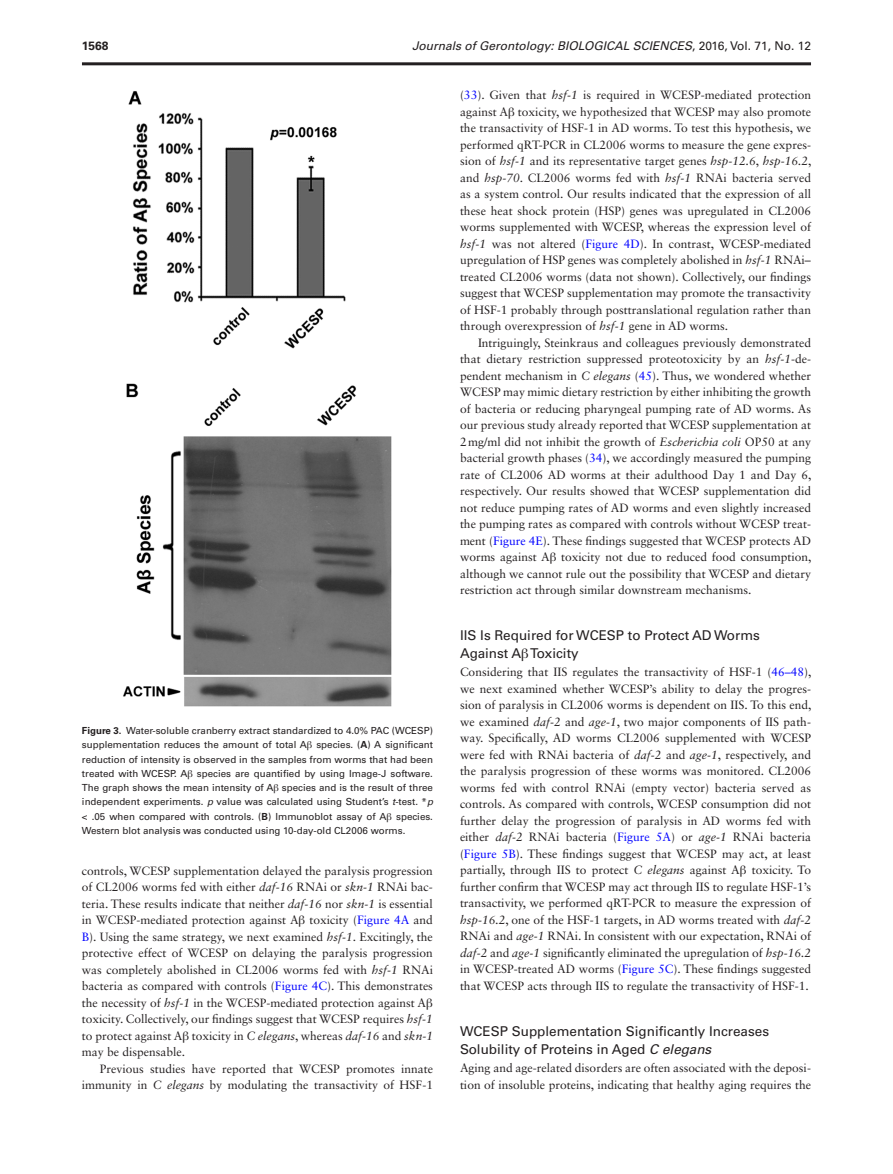
<style>
.page{position:relative;width:893px;height:1174px;background:#fff}
.page>*{position:absolute;margin:0;border:0;box-sizing:border-box;transform-origin:0 0}
.t1{font:13.5px/18px "Univers LT Std";color:#231f20}
.t2{font:12px/16.5px "Sabon LT Std";color:#231f20;text-align:justify}
.t3{font:italic 12px "Univers LT Std";color:#231f20}
.t4{font:700 12px "Univers LT Std";color:#231f20}
.t5{font:9.75px/14.2px "Univers LT Std";color:#231f20;text-align:justify}
.s1{font-style:normal}
.s2{font-weight:700}
.s3{font-family:"Gandhari Unicode"}
.s4{font-style:italic}
.s5{color:#00f}
</style>
<div class="page">
<img style="left:123px;top:91px;width:269px;height:616px">
<hr style="left:82px;top:62px;width:729px;height:3px;background:#231f20">
<p class="t4" style="left:82px;top:39px;width:28px">1568</p>
<p class="t3" style="left:412px;top:39px;width:400px">Journals of Gerontology: BIOLOGICAL SCIENCES<span class="s1">, 2016, Vol. 71, No. 12</span></p>
<p class="t5" style="left:82px;top:723px;width:353px"><span class="s2">Figure 3.</span> Water-soluble cranberry extract standardized to 4.0% PAC (WCESP) supplementation reduces the amount of total A<span class="s3">β</span> species. (<span class="s2">A</span>) A significant reduction of intensity is observed in the samples from worms that had been treated with WCESP. A<span class="s3">β</span> species are quantified by using Image-J software.<br>The graph shows the mean intensity of A<span class="s3">β</span> species and is the result of three independent experiments. <span class="s4">p</span> value was calculated using Student’s <span class="s4">t</span>-test. *<span class="s4">p </span>&lt; .05 when compared with controls. (<span class="s2">B</span>) Immunoblot assay of A<span class="s3">β</span> species.<br>Western blot analysis was conducted using 10-day-old CL2006 worms.</p>
<p class="t2" style="left:82px;top:862px;width:353px">controls, WCESP supplementation delayed the paralysis progression of CL2006 worms fed with either <span class="s4">daf-16</span> RNAi or <span class="s4">skn-1</span> RNAi bac&shy;teria. These results indicate that neither <span class="s4">daf-16</span> nor <span class="s4">skn-1</span> is essential in WCESP-mediated protection against A<span class="s3">β</span> toxicity (<span class="s5">Figure 4A</span> and <span class="s5">B</span>). Using the same strategy, we next examined <span class="s4">hsf-1</span>. Excitingly, the protective effect of WCESP on delaying the paralysis progression was completely abolished in CL2006 worms fed with <span class="s4">hsf-1</span> RNAi bacteria as compared with controls (<span class="s5">Figure 4C</span>). This demonstrates the necessity of <span class="s4">hsf-1</span> in the WCESP-mediated protection against A<span class="s3">β </span>toxicity. Collectively, our findings suggest that WCESP requires <span class="s4">hsf-1 </span>to protect against A<span class="s3">β</span> toxicity in <span class="s4">C elegans</span>, whereas <span class="s4">daf-16</span> and <span class="s4">skn-1 </span>may be dispensable.</p>
<p class="t2" style="left:82px;top:1060px;width:353px;text-align:right">Previous studies have reported that WCESP promotes innate immunity in <span class="s4">C elegans</span> by modulating the transactivity of HSF-1</p>
<p class="t2" style="left:460px;top:87px;width:353px">(<span class="s5">33</span>). Given that <span class="s4">hsf-1</span> is required in WCESP-mediated protection against A<span class="s3">β</span> toxicity, we hypothesized that WCESP may also promote the transactivity of HSF-1 in AD worms. To test this hypothesis, we performed qRT-PCR in CL2006 worms to measure the gene expres&shy;sion of <span class="s4">hsf-1</span> and its representative target genes <span class="s4">hsp-12.6</span>, <span class="s4">hsp-16.2</span>, and <span class="s4">hsp-70</span>. CL2006 worms fed with <span class="s4">hsf-1</span> RNAi bacteria served as a system control. Our results indicated that the expression of all these heat shock protein (HSP) genes was upregulated in CL2006 worms supplemented with WCESP, whereas the expression level of <span class="s4">hsf-1</span> was not altered (<span class="s5">Figure 4D</span>). In contrast, WCESP-mediated upregulation of HSP genes was completely abolished in <span class="s4">hsf-1</span> RNAi– treated CL2006 worms (data not shown). Collectively, our findings suggest that WCESP supplementation may promote the transactivity of HSF-1 probably through posttranslational regulation rather than through overexpression of <span class="s4">hsf-1</span> gene in AD worms.</p>
<p class="t2" style="left:460px;top:334px;width:353px;text-indent:18px">Intriguingly, Steinkraus and colleagues previously demonstrated that dietary restriction suppressed proteotoxicity by an <span class="s4">hsf-1</span>-de&shy;pendent mechanism in <span class="s4">C elegans</span> (<span class="s5">45</span>). Thus, we wondered whether WCESP may mimic dietary restriction by either inhibiting the growth of bacteria or reducing pharyngeal pumping rate of AD worms. As our previous study already reported that WCESP supplementation at 2mg/ml did not inhibit the growth of <span class="s4">Escherichia coli</span> OP50 at any bacterial growth phases (<span class="s5">34</span>), we accordingly measured the pumping rate of CL2006 AD worms at their adulthood Day 1 and Day 6, respectively. Our results showed that WCESP supplementation did not reduce pumping rates of AD worms and even slightly increased the pumping rates as compared with controls without WCESP treat&shy;ment (<span class="s5">Figure 4E</span>). These findings suggested that WCESP protects AD worms against A<span class="s3">β</span> toxicity not due to reduced food consumption, although we cannot rule out the possibility that WCESP and dietary restriction act through similar downstream mechanisms.</p>
<p class="t1" style="left:460px;top:626px;width:301px">IIS Is Required for WCESP to Protect AD Worms<br>Against A<span class="s3">β</span> Toxicity</p>
<p class="t2" style="left:460px;top:663px;width:353px">Considering that IIS regulates the transactivity of HSF-1 (<span class="s5">46–48</span>), we next examined whether WCESP’s ability to delay the progres&shy;sion of paralysis in CL2006 worms is dependent on IIS. To this end, we examined <span class="s4">daf-2</span> and <span class="s4">age-1</span>, two major components of IIS path&shy;way. Specifically, AD worms CL2006 supplemented with WCESP were fed with RNAi bacteria of <span class="s4">daf-2</span> and <span class="s4">age-1</span>, respectively, and the paralysis progression of these worms was monitored. CL2006 worms fed with control RNAi (empty vector) bacteria served as controls. As compared with controls, WCESP consumption did not further delay the progression of paralysis in AD worms fed with either <span class="s4">daf-2</span> RNAi bacteria (<span class="s5">Figure 5A</span>) or <span class="s4">age-1</span> RNAi bacteria (<span class="s5">Figure 5B</span>). These findings suggest that WCESP may act, at least partially, through IIS to protect <span class="s4">C elegans</span> against A<span class="s3">β</span> toxicity. To further confirm that WCESP may act through IIS to regulate HSF-1’s transactivity, we performed qRT-PCR to measure the expression of <span class="s4">hsp-16.2</span>, one of the HSF-1 targets, in AD worms treated with <span class="s4">daf-2<br></span>RNAi and <span class="s4">age-1</span> RNAi. In consistent with our expectation, RNAi of <span class="s4">daf-2</span> and <span class="s4">age-1</span> significantly eliminated the upregulation of <span class="s4">hsp-16.2 </span>in WCESP-treated AD worms (<span class="s5">Figure 5C</span>). These findings suggested that WCESP acts through IIS to regulate the transactivity of HSF-1.</p>
<p class="t1" style="left:460px;top:1022px;width:311px">WCESP Supplementation Significantly Increases<br>Solubility of Proteins in Aged <span class="s4">C elegans</span></p>
<p class="t2" style="left:460px;top:1059px;width:353px">Aging and age-related disorders are often associated with the deposi&shy;tion of insoluble proteins, indicating that healthy aging requires the</p>
</div>
